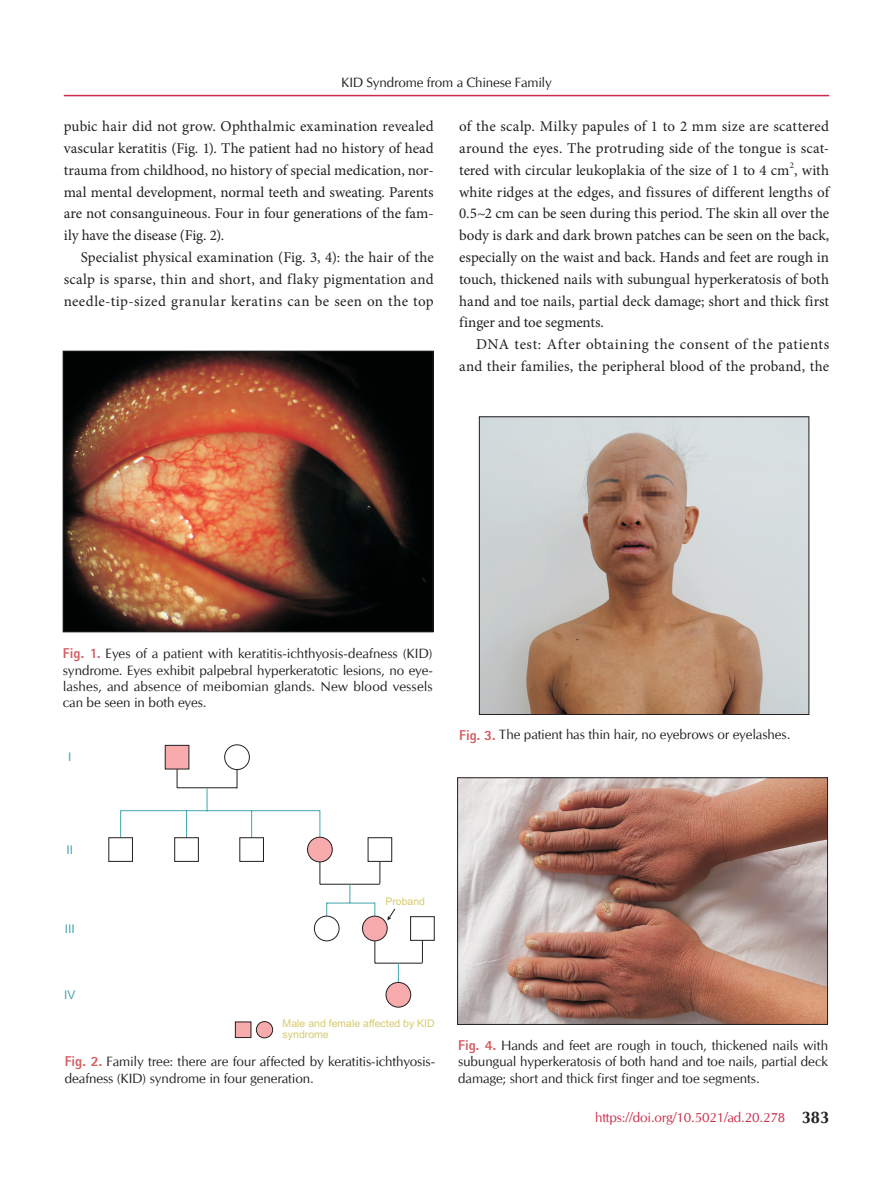
<style>
.page{position:relative;width:893px;height:1191px;background:#fff}
.page>*{position:absolute;margin:0;border:0;box-sizing:border-box;transform-origin:0 0}
.t1{font:15px/21.8px "Minion Pro";letter-spacing:.01em;color:#231f20;text-align:justify}
.t2{font:13.5px/16.4px "CG Omega";letter-spacing:-.005em;color:#231f20;text-align:justify}
.t3{font:13.5px "CG Omega";letter-spacing:-.01em;color:#cb2d4a}
.t4{font:12px "Arial";color:#44a5ae}
.t5{font:10.5px/11.7px "Arial";color:#d7cb6e}
.t6{font:8.7px "Minion Pro";color:#231f20}
.s1{font-family:"Rotis Sans Serif Std";font-weight:800;font-size:14.25px;color:#d45c61}
.s2{font-weight:700;font-size:16.5px;color:#231f20}
</style>
<div class="page">
<hr style="left:64px;top:95px;width:765px;height:1px;background:#cb2d4a">
<img style="left:65px;top:353px;width:366px;height:277px">
<div style="left:63px;top:351px;width:370px;height:281px;border:1px solid #231f20"></div>
<svg style="left:177px;top:769px;width:1px;height:18px"></svg>
<svg style="left:237px;top:770px;width:1px;height:18px"></svg>
<hr style="left:177px;top:787px;width:60px;height:1px;background:#231f20">
<svg style="left:319px;top:862px;width:1px;height:22px"></svg>
<svg style="left:379px;top:862px;width:1px;height:21px"></svg>
<hr style="left:320px;top:883px;width:60px;height:1px;background:#231f20">
<svg style="left:422px;top:940px;width:1px;height:22px"></svg>
<svg style="left:374px;top:941px;width:1px;height:22px"></svg>
<hr style="left:375px;top:962px;width:47px;height:1px;background:#231f20">
<hr style="left:326px;top:902px;width:49px;height:1px;background:#44a5ae">
<svg style="left:120px;top:810px;width:1px;height:27px"></svg>
<svg style="left:186px;top:811px;width:1px;height:26px"></svg>
<svg style="left:251px;top:811px;width:1px;height:26px"></svg>
<svg style="left:319px;top:811px;width:1px;height:25px"></svg>
<svg style="left:207px;top:788px;width:1px;height:22px"></svg>
<hr style="left:121px;top:810px;width:199px;height:1px;background:#44a5ae">
<svg style="left:349px;top:884px;width:1px;height:18px"></svg>
<svg style="left:326px;top:902px;width:1px;height:13px"></svg>
<svg style="left:374px;top:902px;width:1px;height:13px"></svg>
<svg style="left:398px;top:963px;width:1px;height:19px"></svg>
<div style="left:314px;top:915px;width:26px;height:26px;border:1px solid #231f20;border-radius:50%"></div>
<div style="left:362px;top:916px;width:25px;height:25px;background:#f8abad;border-radius:50%"></div>
<div style="left:362px;top:915px;width:26px;height:26px;border:1px solid #231f20;border-radius:50%"></div>
<div style="left:410px;top:916px;width:25px;height:24px;background:#fff;border:1px solid #231f20"></div>
<div style="left:386px;top:982px;width:25px;height:25px;background:#f8abad;border-radius:50%"></div>
<div style="left:386px;top:982px;width:25px;height:25px;border:1px solid #231f20;border-radius:50%"></div>
<div style="left:165px;top:745px;width:24px;height:24px;background:#f8abad;border:1px solid #231f20"></div>
<div style="left:224px;top:744px;width:26px;height:26px;border:1px solid #231f20;border-radius:50%"></div>
<div style="left:108px;top:837px;width:25px;height:25px;background:#fff;border:1px solid #231f20"></div>
<div style="left:174px;top:837px;width:25px;height:25px;background:#fff;border:1px solid #231f20"></div>
<div style="left:239px;top:837px;width:25px;height:25px;background:#fff;border:1px solid #231f20"></div>
<div style="left:308px;top:837px;width:24px;height:25px;background:#f8abad;border-radius:50%"></div>
<div style="left:307px;top:836px;width:26px;height:26px;border:1px solid #231f20;border-radius:50%"></div>
<div style="left:368px;top:837px;width:24px;height:25px;background:#fff;border:1px solid #231f20"></div>
<div style="left:235px;top:1021px;width:16px;height:17px;background:#f8abad;border:1px solid #231f20"></div>
<div style="left:256px;top:1021px;width:17px;height:17px;background:#f8abad;border-radius:50%"></div>
<div style="left:256px;top:1021px;width:17px;height:17px;border:1px solid #231f20;border-radius:50%"></div>
<svg style="left:387px;top:908px;width:9px;height:12px"></svg>
<img style="left:481px;top:418px;width:326px;height:295px">
<div style="left:479px;top:416px;width:330px;height:299px;border:1px solid #231f20"></div>
<img style="left:459px;top:779px;width:367px;height:243px">
<div style="left:457px;top:777px;width:371px;height:247px;border:1px solid #231f20"></div>
<p class="t2" style="left:341px;top:74px;width:212px">KID Syndrome from a Chinese Family</p>
<p class="t1" style="left:64px;top:116px;width:371px">pubic hair did not grow. Ophthalmic examination revealed vascular keratitis (Fig. 1). The patient had no history of head trauma from childhood, no history of special medication, nor&shy;mal mental development, normal teeth and sweating. Parents are not consanguineous. Four in four generations of the fam&shy;ily have the disease (Fig. 2).</p>
<p class="t1" style="left:64px;top:246px;width:371px;text-indent:17px">Specialist physical examination (Fig. 3, 4): the hair of the scalp is sparse, thin and short, and flaky pigmentation and needle-tip-sized granular keratins can be seen on the top</p>
<p class="t1" style="left:459px;top:116px;width:371px">of the scalp. Milky papules of 1 to 2 mm size are scattered around the eyes. The protruding side of the tongue is scat&shy;tered with circular leukoplakia of the size of 1 to 4 cm , with</p>
<p class="t6" style="left:790px;top:159px;width:6px">2</p>
<p class="t1" style="left:459px;top:181px;width:371px">white ridges at the edges, and fissures of different lengths of 0.5~2 cm can be seen during this period. The skin all over the body is dark and dark brown patches can be seen on the back, especially on the waist and back. Hands and feet are rough in touch, thickened nails with subungual hyperkeratosis of both hand and toe nails, partial deck damage; short and thick first finger and toe segments.</p>
<p class="t1" style="left:459px;top:333px;width:371px;text-align:right">DNA test: After obtaining the consent of the patients and their families, the peripheral blood of the proband, the</p>
<p class="t2" style="left:63px;top:645px;width:371px"><span class="s1">Fig. 1.</span> Eyes of a patient with keratitis-ichthyosis-deafness (KID) syndrome. Eyes exhibit palpebral hyperkeratotic lesions, no eye&shy;lashes, and absence of meibomian glands. New blood vessels can be seen in both eyes.</p>
<p class="t4" style="left:68px;top:752px;width:5px">I</p>
<p class="t2" style="left:459px;top:727px;width:333px"><span class="s1">Fig. 3.</span> The patient has thin hair, no eyebrows or eyelashes.</p>
<p class="t4" style="left:67px;top:845px;width:8px">II</p>
<p class="t4" style="left:65px;top:924px;width:12px">III</p>
<p class="t4" style="left:64px;top:990px;width:13px">IV</p>
<p class="t5" style="left:385px;top:896px;width:41px">Proband</p>
<p class="t5" style="left:283px;top:1018px;width:154px">Male and female affected by KID syndrome</p>
<p class="t2" style="left:65px;top:1053px;width:371px;line-height:16.8px"><span class="s1">Fig. 2.</span> Family tree: there are four affected by keratitis-ichthyosis&shy;deafness (KID) syndrome in four generation.</p>
<p class="t2" style="left:458px;top:1037px;width:371px"><span class="s1">Fig. 4.</span> Hands and feet are rough in touch, thickened nails with subungual hyperkeratosis of both hand and toe nails, partial deck damage; short and thick first finger and toe segments.</p>
<p class="t3" style="left:595px;top:1109px;width:236px">https://doi.org/10.5021/ad.20.278 <span class="s2">383</span></p>
</div>
